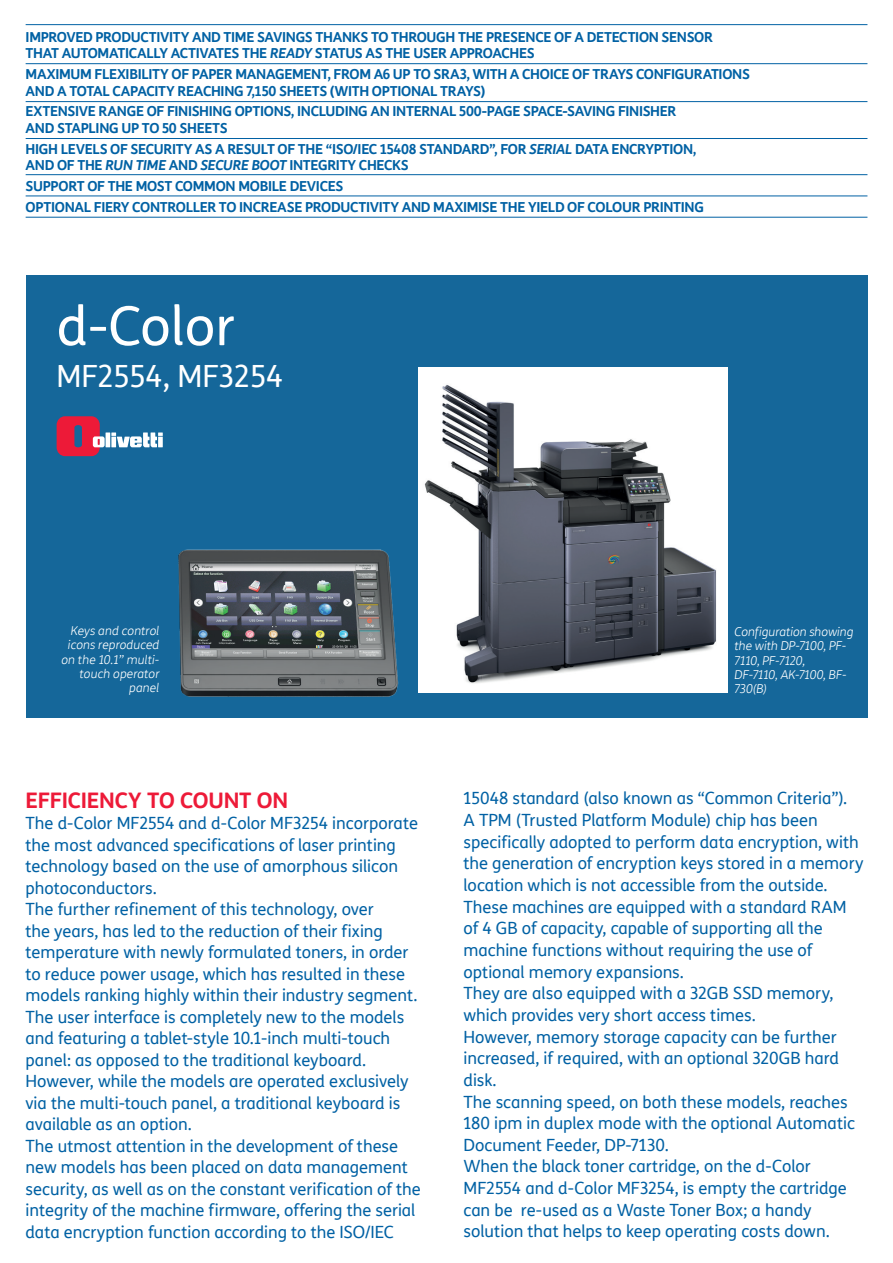
<style>
.page{position:relative;width:893px;height:1263px;background:#fff}
.page>*{position:absolute;margin:0;border:0;box-sizing:border-box;transform-origin:0 0}
.t1{font:54px "TIM Sans";color:#fff}
.t2{font:30px "TIM Sans";color:#fff}
.t3{font:700 21px "TIM Sans";letter-spacing:-.01em;color:#ed1a38}
.t4{font:16.5px/21.6px "TIM Sans";color:#0161a4}
.t5{font:700 13.5px/16.5px "TIM Sans";letter-spacing:-.025em;color:#0161a4}
.t6{font:italic 300 12px/14.2px "TIM Sans";letter-spacing:.005em;color:#fff;text-align:right}
.s1{font-style:italic}
</style>
<div class="page">
<hr style="left:26px;top:24px;width:841px;height:1px;background:#0161a4">
<hr style="left:26px;top:63px;width:841px;height:1px;background:#0161a4">
<hr style="left:26px;top:101px;width:841px;height:1px;background:#0161a4">
<hr style="left:26px;top:174px;width:841px;height:1px;background:#0161a4">
<hr style="left:26px;top:138px;width:841px;height:1px;background:#0161a4">
<hr style="left:26px;top:196px;width:841px;height:1px;background:#0161a4">
<div style="left:26px;top:275px;width:841px;height:443px;background:#15679a"></div>
<svg style="left:57px;top:416px;width:48px;height:40px"></svg>
<hr style="left:106px;top:432px;width:4px;height:15px;background:#fff">
<svg style="left:111px;top:432px;width:52px;height:15px"></svg>
<div style="left:158px;top:437px;width:5px;height:10px;background:#fff"></div>
<img style="left:419px;top:368px;width:308px;height:325px">
<img style="left:178px;top:549px;width:221px;height:148px">
<hr style="left:26px;top:217px;width:841px;height:1px;background:#0161a4">
<p class="t5" style="left:26px;top:28px;width:689px">IMPROVED PRODUCTIVITY AND TIME SAVINGS THANKS TO THROUGH THE PRESENCE OF A DETECTION SENSOR<br>THAT AUTOMATICALLY ACTIVATES THE <span class="s1">READY</span> STATUS AS THE USER APPROACHES</p>
<p class="t5" style="left:26px;top:65px;width:726px">MAXIMUM FLEXIBILITY OF PAPER MANAGEMENT, FROM A6 UP TO SRA3, WITH A CHOICE OF TRAYS CONFIGURATIONS<br>AND A TOTAL CAPACITY REACHING 7,150 SHEETS (WITH OPTIONAL TRAYS)</p>
<p class="t5" style="left:26px;top:103px;width:652px">EXTENSIVE RANGE OF FINISHING OPTIONS, INCLUDING AN INTERNAL 500-PAGE SPACE-SAVING FINISHER<br>AND STAPLING UP TO 50 SHEETS</p>
<p class="t5" style="left:26px;top:140px;width:672px">HIGH LEVELS OF SECURITY AS A RESULT OF THE “ISO/IEC 15408 STANDARD”, FOR <span class="s1">SERIAL</span> DATA ENCRYPTION,<br>AND OF THE <span class="s1">RUN TIME</span> AND <span class="s1">SECURE BOOT</span> INTEGRITY CHECKS</p>
<p class="t5" style="left:26px;top:175px;width:680px;line-height:20.7px">SUPPORT OF THE MOST COMMON MOBILE DEVICES<br>OPTIONAL FIERY CONTROLLER TO INCREASE PRODUCTIVITY AND MAXIMISE THE YIELD OF COLOUR PRINTING</p>
<h1 class="t1" style="left:57px;top:288px;width:180px">d-Color</h1>
<h2 class="t2" style="left:57px;top:356px;width:228px">MF2554, MF3254</h2>
<p class="t6" style="left:61px;top:623px;width:100px">Keys and control icons reproduced on the 10.1” multi&shy;touch operator panel</p>
<p class="t6" style="left:735px;top:624px;width:120px;text-align:left">Configuration showing the with DP-7100, PF-<br>7110, PF-7120,<br>DF-7110, AK-7100, BF-<br>730(B)</p>
<p class="t3" style="left:26px;top:784px;width:264px">EFFICIENCY TO COUNT ON</p>
<p class="t4" style="left:26px;top:812px;width:397px">The d-Color MF2554 and d-Color MF3254 incorporate the most advanced specifications of laser printing technology based on the use of amorphous silicon photoconductors.<br>The further refinement of this technology, over<br>the years, has led to the reduction of their fixing temperature with newly formulated toners, in order to reduce power usage, which has resulted in these models ranking highly within their industry segment.<br>The user interface is completely new to the models and featuring a tablet-style 10.1-inch multi-touch panel: as opposed to the traditional keyboard.<br>However, while the models are operated exclusively via the multi-touch panel, a traditional keyboard is available as an option.<br>The utmost attention in the development of these new models has been placed on data management security, as well as on the constant verification of the integrity of the machine firmware, offering the serial data encryption function according to the ISO/IEC</p>
<p class="t4" style="left:463px;top:787px;width:401px">15048 standard (also known as “Common Criteria”).<br>A TPM (Trusted Platform Module) chip has been specifically adopted to perform data encryption, with the generation of encryption keys stored in a memory location which is not accessible from the outside.<br>These machines are equipped with a standard RAM of 4 GB of capacity, capable of supporting all the machine functions without requiring the use of optional memory expansions.<br>They are also equipped with a 32GB SSD memory, which provides very short access times.<br>However, memory storage capacity can be further increased, if required, with an optional 320GB hard disk.<br>The scanning speed, on both these models, reaches 180 ipm in duplex mode with the optional Automatic Document Feeder, DP-7130.<br>When the black toner cartridge, on the d-Color MF2554 and d-Color MF3254, is empty the cartridge can be re-used as a Waste Toner Box; a handy solution that helps to keep operating costs down.</p>
</div>
